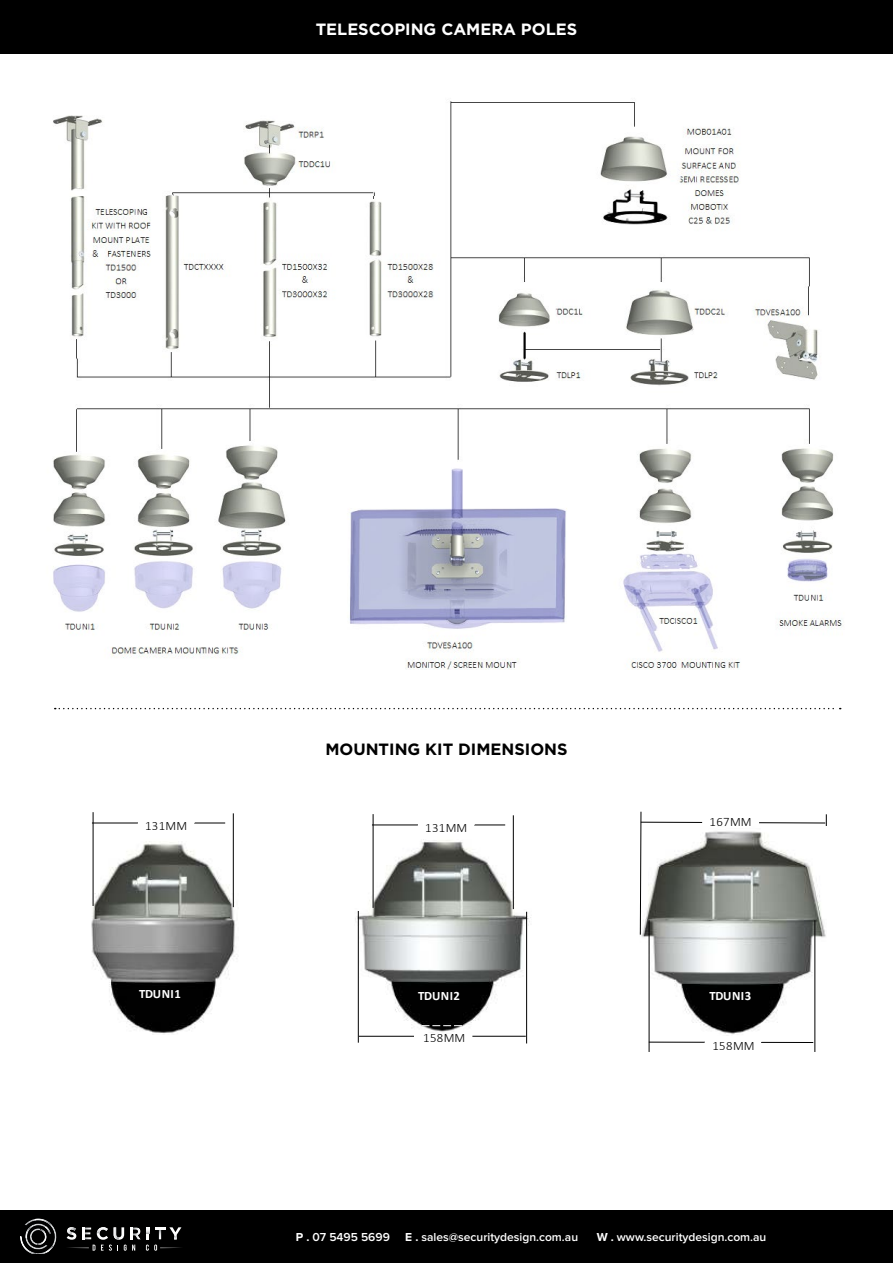
<style>
.page{position:relative;width:893px;height:1263px;background:#fff}
.page>*{position:absolute;margin:0;border:0;box-sizing:border-box;transform-origin:0 0}
.t1{font:700 16.35px "Gotham";color:#fff}
.t2{font:700 16.35px "Gotham";color:#000}
.t3{font:300 12.75px "Calibri";letter-spacing:.03em;color:#000}
.t4{font:700 12.75px "Calibri";letter-spacing:.035em;color:#fff}
.t5{font:600 12px "Proxima Nova";color:#fff}
.s1{font-weight:700}
</style>
<div class="page">
<div style="left:0;top:0;width:893px;height:53px;background:#000"></div>
<div style="left:0;top:1210px;width:893px;height:53px;background:#000"></div>
<svg style="left:20px;top:1218px;width:37px;height:36px"></svg>
<svg style="left:66px;top:1227px;width:116px;height:24px"></svg>
<svg style="left:55px;top:708px;width:786px;height:1px"></svg>
<img style="left:53px;top:101px;width:789px;height:569px">
<hr style="left:92px;top:822px;width:133px;height:1px;background:#000">
<div style="left:138px;top:813px;width:56px;height:19px;background:#fff"></div>
<img style="left:91px;top:837px;width:146px;height:197px">
<hr style="left:233px;top:813px;width:1px;height:94px;background:#000">
<hr style="left:93px;top:812px;width:1px;height:94px;background:#000">
<img style="left:355px;top:825px;width:176px;height:208px">
<hr style="left:359px;top:1036px;width:167px;height:1px;background:#000">
<hr style="left:372px;top:824px;width:133px;height:1px;background:#000">
<div style="left:418px;top:815px;width:56px;height:19px;background:#fff"></div>
<hr style="left:513px;top:815px;width:1px;height:94px;background:#000">
<hr style="left:373px;top:814px;width:1px;height:94px;background:#000">
<hr style="left:358px;top:911px;width:1px;height:132px;background:#000">
<hr style="left:526px;top:912px;width:1px;height:131px;background:#000">
<div style="left:414px;top:1035px;width:58px;height:8px;background:#fff"></div>
<div style="left:415px;top:1025px;width:57px;height:22px;border:1px dashed #fff"></div>
<hr style="left:826px;top:814px;width:1px;height:121px;background:#000">
<hr style="left:649px;top:1042px;width:164px;height:1px;background:#000">
<div style="left:705px;top:1032px;width:56px;height:19px;background:#fff"></div>
<img style="left:642px;top:936px;width:184px;height:99px">
<hr style="left:649px;top:920px;width:1px;height:132px;background:#000">
<svg style="left:639px;top:811px;width:187px;height:125px"></svg>
<hr style="left:814px;top:920px;width:1px;height:132px;background:#000">
<h1 class="t1" style="left:316px;top:22px;width:263px">TELESCOPING CAMERA POLES</h1>
<p class="t3" style="left:145px;top:819px;width:44px">131MM</p>
<p class="t4" style="left:139px;top:986px;width:43px">TDUNI1</p>
<h1 class="t2" style="left:325px;top:741px;width:244px">MOUNTING KIT DIMENSIONS</h1>
<p class="t3" style="left:425px;top:820px;width:44px">131MM</p>
<p class="t4" style="left:418px;top:988px;width:43px">TDUNI2</p>
<p class="t3" style="left:423px;top:1030px;width:44px">158MM</p>
<p class="t3" style="left:709px;top:814px;width:44px">167MM</p>
<p class="t4" style="left:709px;top:988px;width:43px">TDUNI3</p>
<p class="t3" style="left:712px;top:1038px;width:44px">158MM</p>
<p class="t5" style="left:296px;top:1232px;width:96px"><span class="s1">P .</span> 07 5495 5699</p>
<p class="t5" style="left:405px;top:1232px;width:174px"><span class="s1">E .</span> sales@securitydesign.com.au</p>
<p class="t5" style="left:597px;top:1232px;width:171px"><span class="s1">W .</span> www.securitydesign.com.au</p>
</div>
